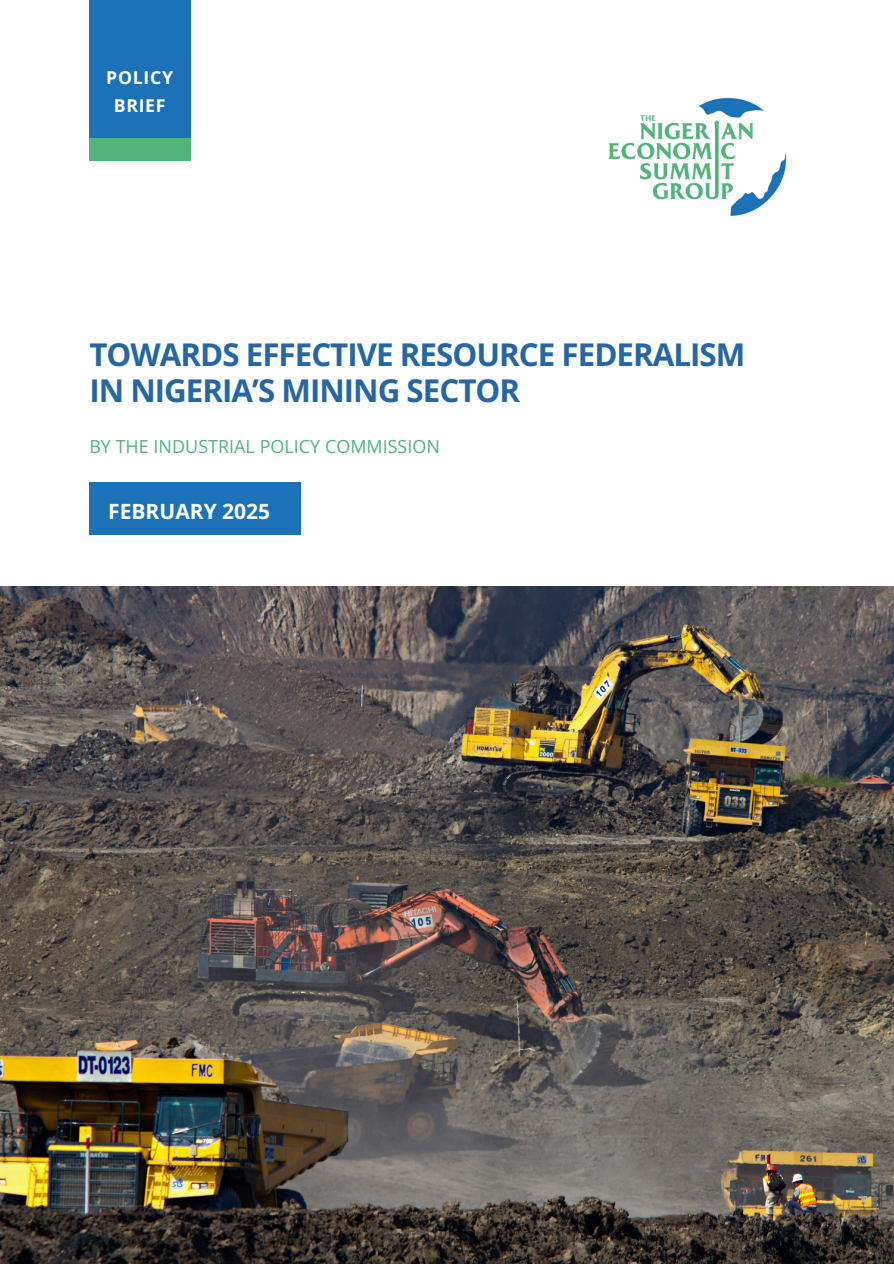
<style>
.page{position:relative;width:894px;height:1264px;background:#fff}
.page>*{position:absolute;margin:0;border:0;box-sizing:border-box;transform-origin:0 0}
.t1{font:700 31.35px/36px "Open Sans";letter-spacing:-.03em;color:#2766a4}
.t2{font:700 21px "Open Sans";color:#fff}
.t3{font:18px "Open Sans";color:#52b37c}
.t4{font:700 17.7px/28.3px "Open Sans";letter-spacing:.04em;color:#fff;text-align:center}
</style>
<div class="page">
<img style="left:608px;top:97px;width:179px;height:119px">
<div style="left:89px;top:0;width:102px;height:157px;background:#1c72b9"></div>
<div style="left:89px;top:138px;width:102px;height:23px;background:#52b37c"></div>
<div style="left:89px;top:482px;width:211px;height:53px;background:#1c72b9"></div>
<img style="left:0;top:586px;width:893px;height:677px">
<h2 class="t4" style="left:106px;top:63px;width:68px">POLICY<br>BRIEF</h2>
<h1 class="t1" style="left:89px;top:336px;width:657px">TOWARDS EFFECTIVE RESOURCE FEDERALISM<br>IN NIGERIA’S MINING SECTOR</h1>
<p class="t3" style="left:89px;top:433px;width:352px">BY THE INDUSTRIAL POLICY COMMISSION</p>
<p class="t2" style="left:108px;top:496px;width:163px">FEBRUARY 2025</p>
</div>
